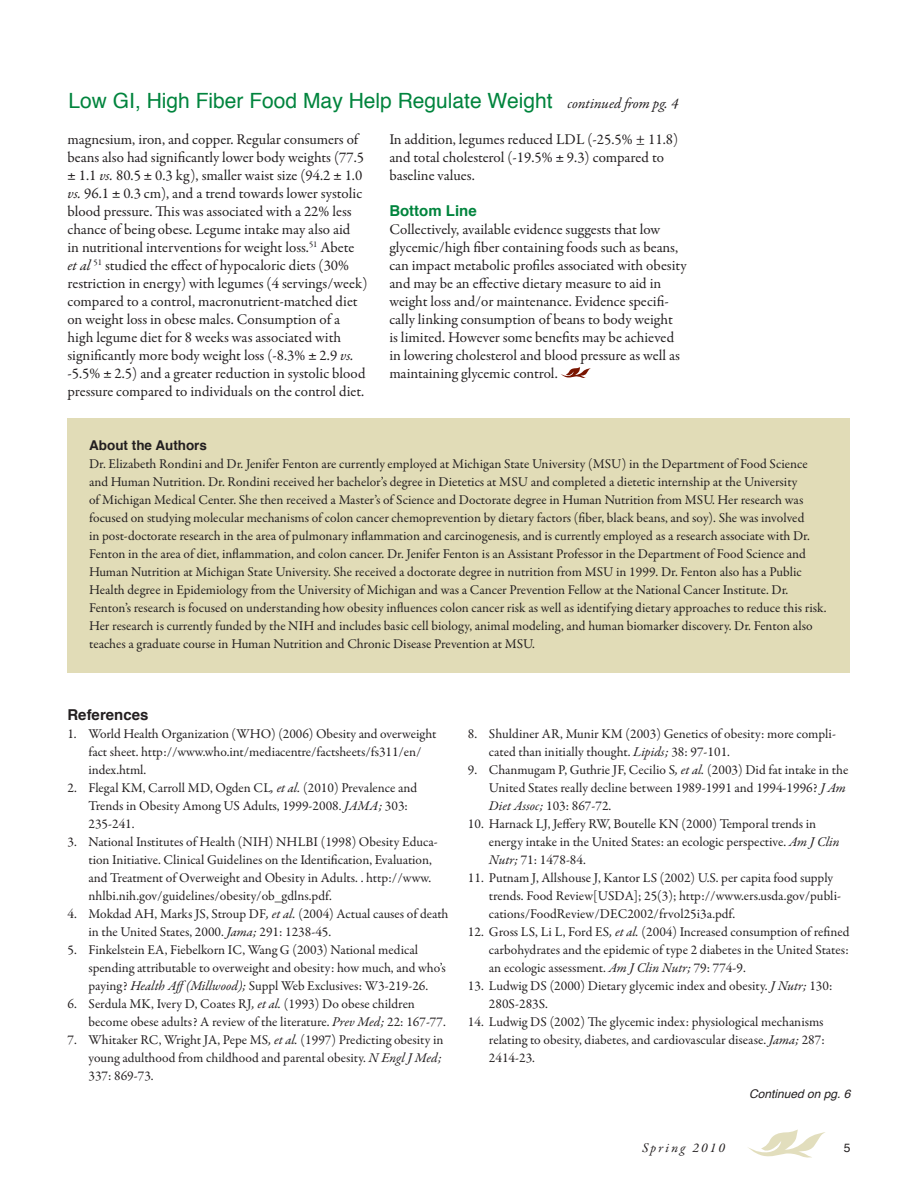
<style>
.page{position:relative;width:918px;height:1188px;background:#fff}
.page>*{position:absolute;margin:0;border:0;box-sizing:border-box;transform-origin:0 0}
.t1{font:21px "Helvetica";color:#00843d}
.t2{font:15px/18px "Garamond Premr Pro";color:#231f20}
.t3{font:700 15px "Helvetica";color:#00843d}
.t4{font:700 15px "Helvetica";color:#231f20}
.t5{font:13.5px/18px "Garamond Premr Pro";color:#231f20}
.t6{font:700 13.5px "Helvetica";color:#231f20}
.t7{font:italic 13.5px "Garamond Premr Pro";letter-spacing:.16em;color:#231f20}
.t8{font:italic 12px "Helvetica";color:#231f20}
.t9{font:12px "Helvetica";color:#231f20}
.s1{font-family:"Garamond Premr Pro";font-style:italic;font-size:15px;color:#231f20}
.s2{font-style:italic}
</style>
<div class="page">
<svg style="left:748px;top:1130px;width:77px;height:28px"></svg>
<div style="left:68px;top:418px;width:782px;height:255px;background:#e1dcb7"></div>
<svg style="left:561px;top:367px;width:30px;height:11px"></svg>
<h1 class="t1" style="left:69px;top:84px;width:611px">Low GI, High Fiber Food May Help Regulate Weight <span class="s1">continued from pg. 4</span></h1>
<p class="t2" style="left:68px;top:131px;width:292px">magnesium, iron, and copper. Regular consumers of</p>
<p class="t2" style="left:68px;top:149px;width:298px">beans also had significantly lower body weights (77.5</p>
<p class="t2" style="left:79px;top:167px;width:285px">1.1 <span class="s2">vs.</span> 80.5 0.3 kg), smaller waist size (94.2 1.0</p>
<p class="t2" style="left:68px;top:185px;width:296px"><span class="s2">vs.</span> 96.1 0.3 cm), and a trend towards lower systolic</p>
<p class="t2" style="left:68px;top:203px;width:286px">blood pressure. This was associated with a 22% less</p>
<p class="t2" style="left:68px;top:221px;width:284px">chance of being obese. Legume intake may also aid</p>
<p class="t2" style="left:68px;top:239px;width:288px">in nutritional interventions for weight loss.<sup>51</sup> Abete</p>
<p class="t2" style="left:68px;top:257px;width:283px"><span class="s2">et al</span> <sup>51</sup> studied the effect of hypocaloric diets (30%</p>
<p class="t2" style="left:67px;top:275px;width:301px">restriction in energy) with legumes (4 servings/week)</p>
<p class="t2" style="left:67px;top:293px;width:292px">compared to a control, macronutrient-matched diet</p>
<p class="t2" style="left:67px;top:311px;width:274px">on weight loss in obese males. Consumption of a</p>
<p class="t2" style="left:67px;top:329px;width:275px">high legume diet for 8 weeks was associated with</p>
<p class="t2" style="left:67px;top:347px;width:288px">significantly more body weight loss (-8.3% 2.9 <span class="s2">vs.</span></p>
<p class="t2" style="left:67px;top:365px;width:300px">-5.5% 2.5) and a greater reduction in systolic blood</p>
<p class="t2" style="left:67px;top:383px;width:298px">pressure compared to individuals on the control diet.</p>
<p class="t2" style="left:389px;top:131px;width:290px">In addition, legumes reduced LDL (-25.5% ± 11.8) and total cholesterol (-19.5% 9.3) compared to baseline values.</p>
<p class="t3" style="left:389px;top:199px;width:89px">Bottom Line</p>
<p class="t2" style="left:389px;top:221px;width:299px">Collectively, available evidence suggests that low glycemic/high fiber containing foods such as beans, can impact metabolic profiles associated with obesity and may be an effective dietary measure to aid in weight loss and/or maintenance. Evidence specifi&shy;cally linking consumption of beans to body weight<br>is limited. However some benefits may be achieved in lowering cholesterol and blood pressure as well as maintaining glycemic control.</p>
<p class="t6" style="left:89px;top:434px;width:119px">About the Authors</p>
<p class="t5" style="left:89px;top:455px;width:739px">Dr. Elizabeth Rondini and Dr. Jenifer Fenton are currently employed at Michigan State University (MSU) in the Department of Food Science and Human Nutrition. Dr. Rondini received her bachelor’s degree in Dietetics at MSU and completed a dietetic internship at the University<br>of Michigan Medical Center. She then received a Master’s of Science and Doctorate degree in Human Nutrition from MSU. Her research was focused on studying molecular mechanisms of colon cancer chemoprevention by dietary factors (fiber, black beans, and soy). She was involved<br>in post-doctorate research in the area of pulmonary inflammation and carcinogenesis, and is currently employed as a research associate with Dr.<br>Fenton in the area of diet, inflammation, and colon cancer. Dr. Jenifer Fenton is an Assistant Professor in the Department of Food Science and Human Nutrition at Michigan State University. She received a doctorate degree in nutrition from MSU in 1999. Dr. Fenton also has a Public Health degree in Epidemiology from the University of Michigan and was a Cancer Prevention Fellow at the National Cancer Institute. Dr.<br>Fenton’s research is focused on understanding how obesity influences colon cancer risk as well as identifying dietary approaches to reduce this risk.<br>Her research is currently funded by the NIH and includes basic cell biology, animal modeling, and human biomarker discovery. Dr. Fenton also teaches a graduate course in Human Nutrition and Chronic Disease Prevention at MSU.</p>
<p class="t4" style="left:68px;top:703px;width:82px">References</p>
<p class="t5" style="left:88px;top:725px;width:349px;text-indent:-21px">1. World Health Organization (WHO) (2006) Obesity and overweight fact sheet. http://www.who.int/mediacentre/factsheets/fs311/en/ index.html.</p>
<p class="t5" style="left:88px;top:779px;width:330px;text-indent:-21px">2. Flegal KM, Carroll MD, Ogden CL<span class="s2">, et al.</span> (2010) Prevalence and<br>Trends in Obesity Among US Adults, 1999-2008. <span class="s2">JAMA;</span> 303:<br>235-241.</p>
<p class="t5" style="left:88px;top:833px;width:351px;text-indent:-21px">3. National Institutes of Health (NIH) NHLBI (1998) Obesity Educa&shy;tion Initiative. Clinical Guidelines on the Identification, Evaluation, and Treatment of Overweight and Obesity in Adults. . http://www. nhlbi.nih.gov/guidelines/obesity/ob_gdlns.pdf.</p>
<p class="t5" style="left:88px;top:905px;width:362px;text-indent:-21px">4. Mokdad AH, Marks JS, Stroup DF<span class="s2">, et al.</span> (2004) Actual causes of death in the United States, 2000. <span class="s2">Jama;</span> 291: 1238-45.</p>
<p class="t5" style="left:88px;top:941px;width:359px;text-indent:-21px">5. Finkelstein EA, Fiebelkorn IC, Wang G (2003) National medical spending attributable to overweight and obesity: how much, and who’s paying? <span class="s2">Health Aff(Millwood);</span> Suppl Web Exclusives: W3-219-26.</p>
<p class="t5" style="left:88px;top:995px;width:359px;text-indent:-21px">6. Serdula MK, Ivery D, Coates RJ<span class="s2">, et al.</span> (1993) Do obese children become obese adults? A review of the literature. <span class="s2">Prev Med;</span> 22: 167-77.</p>
<p class="t5" style="left:88px;top:1031px;width:357px;text-indent:-21px">7. Whitaker RC, Wright JA, Pepe MS<span class="s2">, et al.</span> (1997) Predicting obesity in young adulthood from childhood and parental obesity. <span class="s2">N Engl J Med;<br></span>337: 869-73.</p>
<p class="t5" style="left:489px;top:725px;width:348px;text-indent:-21px">8. Shuldiner AR, Munir KM (2003) Genetics of obesity: more compli&shy;cated than initially thought. <span class="s2">Lipids;</span> 38: 97-101.</p>
<p class="t5" style="left:489px;top:761px;width:361px;text-indent:-21px">9. Chanmugam P, Guthrie JF, Cecilio S<span class="s2">, et al.</span> (2003) Did fat intake in the<br>United States really decline between 1989-1991 and 1994-1996? <span class="s2">J Am<br>Diet Assoc;</span> 103: 867-72.</p>
<p class="t5" style="left:489px;top:815px;width:352px;text-indent:-21px">10. Harnack LJ, Jeffery RW, Boutelle KN (2000) Temporal trends in energy intake in the United States: an ecologic perspective. <span class="s2">Am J Clin<br>Nutr;</span> 71: 1478-84.</p>
<p class="t5" style="left:489px;top:869px;width:354px;text-indent:-21px">11. Putnam J, Allshouse J, Kantor LS (2002) U.S. per capita food supply trends. Food Review[USDA]; 25(3); http://www.ers.usda.gov/publi&shy;cations/FoodReview/DEC2002/frvol25i3a.pdf.</p>
<p class="t5" style="left:489px;top:923px;width:362px;text-align:justify;text-indent:-21px">12. Gross LS, Li L, Ford ES<span class="s2">, et al.</span> (2004) Increased consumption of refined carbohydrates and the epidemic of type 2 diabetes in the United States: an ecologic assessment. <span class="s2">Am J Clin Nutr;</span> 79: 774-9.</p>
<p class="t5" style="left:489px;top:977px;width:345px;text-indent:-21px">13. Ludwig DS (2000) Dietary glycemic index and obesity. <span class="s2">J Nutr;</span> 130:<br>280S-283S.</p>
<p class="t5" style="left:489px;top:1013px;width:337px;text-align:justify;text-indent:-21px">14. Ludwig DS (2002) The glycemic index: physiological mechanisms relating to obesity, diabetes, and cardiovascular disease. <span class="s2">Jama;</span> 287:<br>2414-23.</p>
<p class="t8" style="left:749px;top:1084px;width:103px">Continued on pg. 6</p>
<p class="t7" style="left:642px;top:1139px;width:85px">Spring 2010</p>
<p class="t9" style="left:844px;top:1139px;width:8px">5</p>
</div>
